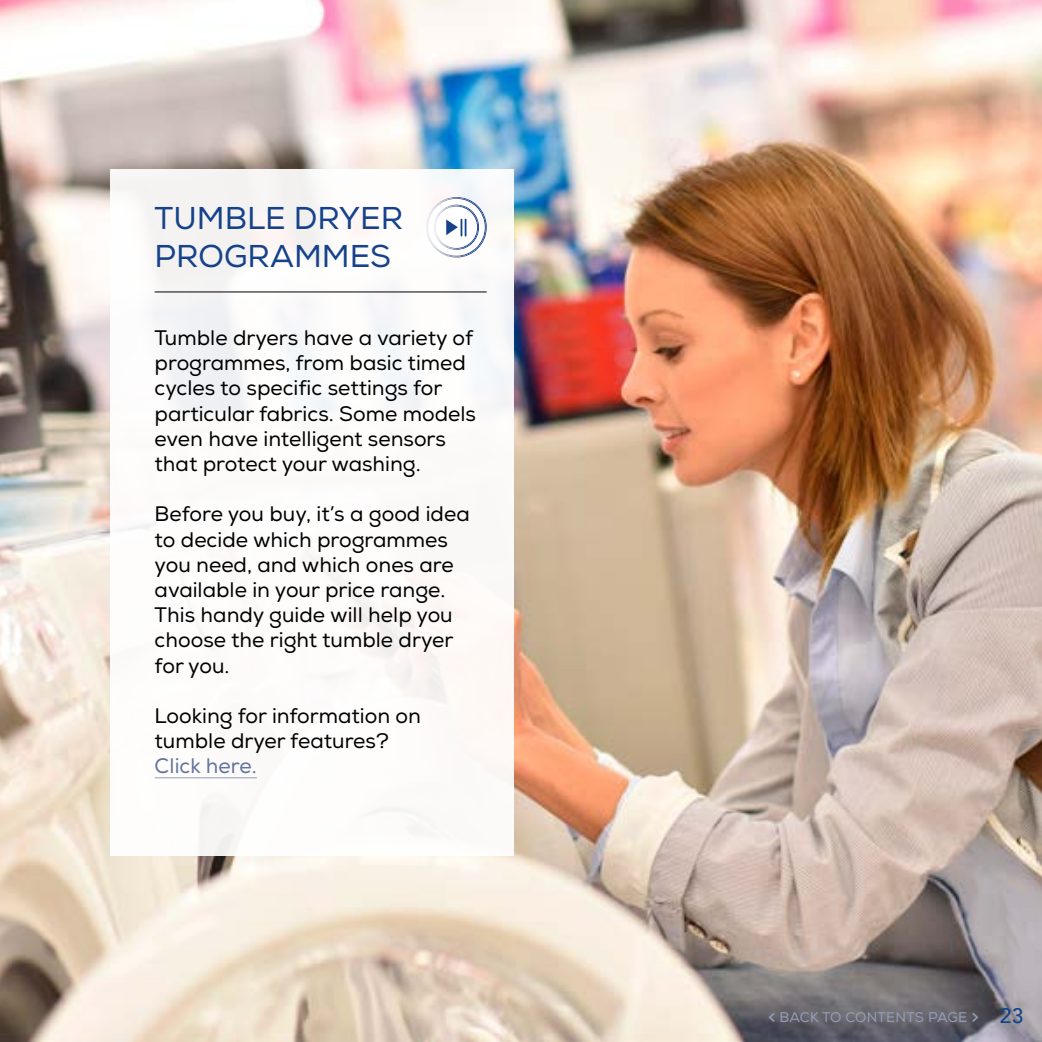
<style>
.page{position:relative;width:1042px;height:1042px;background:#fff}
.page>*{position:absolute;margin:0;border:0;box-sizing:border-box;transform-origin:0 0}
.t1{font:31.5px/37.8px "Euronics";color:#15428a}
.t2{font:21px/25.2px "Euronics";color:#000}
.t3{font:21px "Euronics";color:#64739f}
.t4{font:14px "Euronics";letter-spacing:.015em;color:#949db8}
.s1{font-size:21px}
.s2{font-family:"Avenir";font-weight:500;font-size:21px;color:#15428a}
</style>
<div class="page">
<img style="left:0;top:0;width:1042px;height:1042px">
<div style="left:110px;top:169px;width:403px;height:686px;background:#fff"></div>
<hr style="left:155px;top:777px;width:102px;height:1px;background:#949db8">
<hr style="left:155px;top:291px;width:332px;height:1px;background:#000">
<img style="left:426px;top:197px;width:61px;height:61px">
<img style="left:427px;top:198px;width:59px;height:59px">
<img style="left:434px;top:205px;width:45px;height:45px">
<img style="left:435px;top:206px;width:43px;height:43px">
<svg style="left:446px;top:219px;width:20px;height:17px"></svg>
<h1 class="t1" style="left:155px;top:200px;width:250px">TUMBLE DRYER<br>PROGRAMMES</h1>
<p class="t2" style="left:155px;top:325px;width:323px">Tumble dryers have a variety of programmes, from basic timed cycles to specific settings for particular fabrics. Some models even have intelligent sensors that protect your washing.</p>
<p class="t2" style="left:155px;top:502px;width:317px">Before you buy, it’s a good idea to decide which programmes you need, and which ones are available in your price range.<br>This handy guide will help you choose the right tumble dryer for you.</p>
<p class="t2" style="left:155px;top:703px;width:268px">Looking for information on tumble dryer features?</p>
<p class="t3" style="left:155px;top:753px;width:104px">Click here.</p>
<p class="t4" style="left:768px;top:1008px;width:257px"><span class="s1">&lt;</span> BACK TO CONTENTS PAGE <span class="s1">&gt;</span> <span class="s2">23</span></p>
</div>
